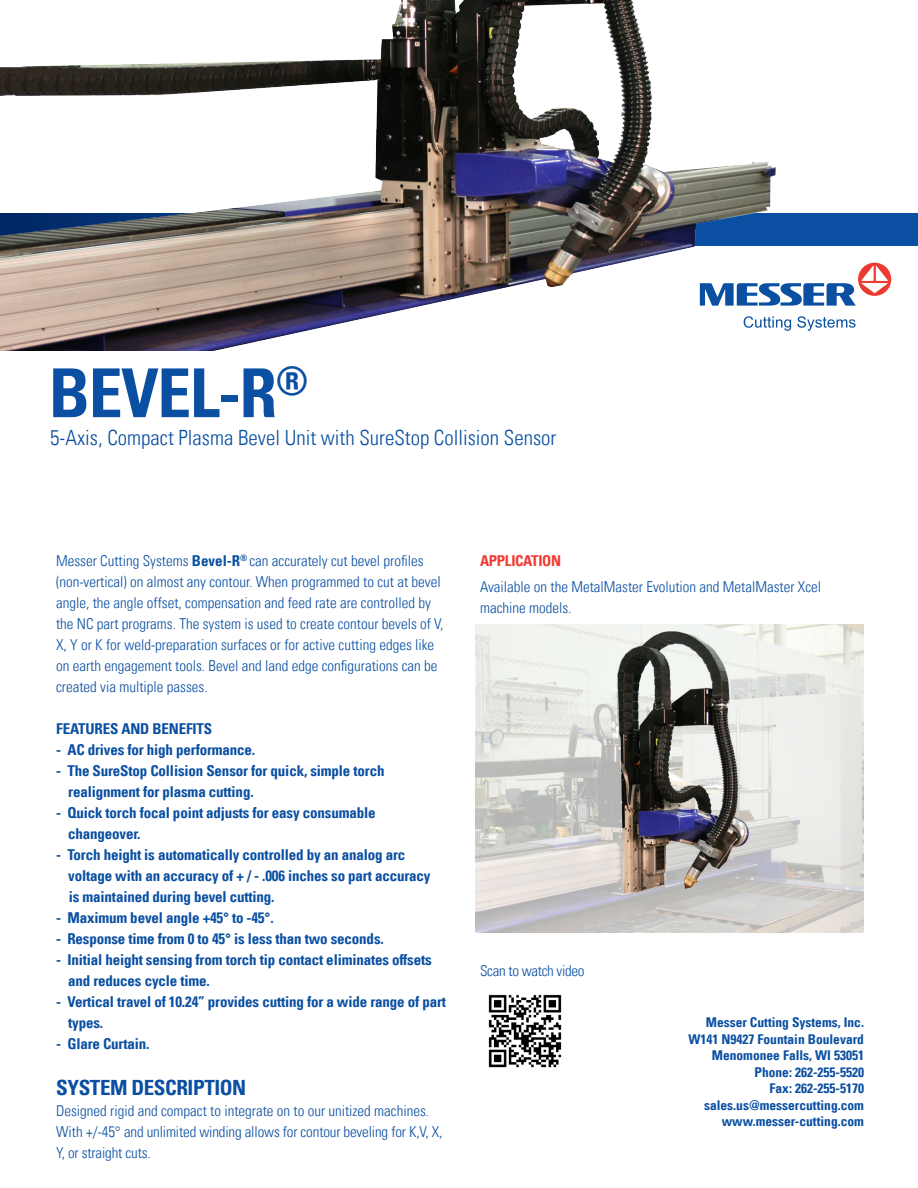
<style>
.page{position:relative;width:918px;height:1188px;background:#fff}
.page>*{position:absolute;margin:0;border:0;box-sizing:border-box;transform-origin:0 0}
.t1{font:67.5px "Univers Com 67 Bold Cond";letter-spacing:-.02em;color:#0a4fa2}
.t2{font:21px "Univers Com 47 Light Cond";color:#0a4fa2}
.t3{font:21px "Univers Com 67 Bold Cond";letter-spacing:-.02em;color:#0a4fa2}
.Body{font:15px/21px "Univers Com 67 Bold Cond";letter-spacing:-.01em;color:#0a4fa2}
.Body-2{font:15px/21px "Univers Com 47 Light Cond";color:#0a4fa2}
.Subhead{font:15px/21px "Univers Com 47 Light Cond";color:#0a4fa2}
.Body-3{font:15px "Univers Com 47 Light Cond";letter-spacing:-.02em;color:#0a4fa2}
.Subhead-2{font:15px "Univers Com 67 Bold Cond";letter-spacing:-.02em;color:#ee3b32}
.t4{font:13.5px "Univers Com 67 Bold Cond";color:#0a4fa2}
.s1{font-family:"Univers Com 67 Bold Cond"}
</style>
<div class="page">
<img style="left:0;top:0;width:904px;height:351px">
<img style="left:475px;top:624px;width:389px;height:309px">
<img style="left:488px;top:994px;width:74px;height:74px">
<p class="t1" style="left:49px;top:352px;width:261px">BEVEL-R<sup>®</sup></p>
<p class="t2" style="left:50px;top:425px;width:508px">5-Axis, Compact Plasma Bevel Unit with SureStop Collision Sensor</p>
<p class="Body-2" style="left:56px;top:550px;width:389px">Messer Cutting Systems <span class="s1">Bevel-R</span><sup>®</sup> can accurately cut bevel profiles (non-vertical) on almost any contour. When programmed to cut at bevel angle, the angle offset, compensation and feed rate are controlled by the NC part programs. The system is used to create contour bevels of V, X, Y or K for weld-preparation surfaces or for active cutting edges like on earth engagement tools. Bevel and land edge configurations can be created via multiple passes.</p>
<p class="Body" style="left:56px;top:718px;width:158px">FEATURES AND BENEFITS</p>
<p class="Body" style="left:56px;top:739px;width:201px">- AC drives for high performance.</p>
<p class="Body" style="left:68px;top:760px;width:318px;text-indent:-12px">- The SureStop Collision Sensor for quick, simple torch realignment for plasma cutting.</p>
<p class="Body" style="left:68px;top:802px;width:309px;text-indent:-12px">- Quick torch focal point adjusts for easy consumable changeover.</p>
<p class="Body" style="left:68px;top:844px;width:364px;text-indent:-12px">- Torch height is automatically controlled by an analog arc voltage with an accuracy of + / - .006 inches so part accuracy</p>
<p class="Body" style="left:69px;top:886px;width:207px">is maintained during bevel cutting.</p>
<p class="Body" style="left:56px;top:907px;width:219px">- Maximum bevel angle +45° to -45°.</p>
<p class="Body" style="left:56px;top:928px;width:329px">- Response time from 0 to 45° is less than two seconds.</p>
<p class="Body" style="left:68px;top:949px;width:365px;text-indent:-12px">- Initial height sensing from torch tip contact eliminates offsets and reduces cycle time.</p>
<p class="Body" style="left:68px;top:991px;width:379px;text-indent:-12px">- Vertical travel of 10.24” provides cutting for a wide range of part types.</p>
<p class="Body" style="left:56px;top:1033px;width:95px">- Glare Curtain.</p>
<p class="t3" style="left:56px;top:1075px;width:192px">SYSTEM DESCRIPTION</p>
<p class="Subhead" style="left:56px;top:1100px;width:388px">Designed rigid and compact to integrate on to our unitized machines.<br>With +/-45° and unlimited winding allows for contour beveling for K,V, X,<br>Y, or straight cuts.</p>
<p class="Subhead-2" style="left:480px;top:551px;width:83px">APPLICATION</p>
<p class="Subhead" style="left:480px;top:577px;width:343px">Available on the MetalMaster Evolution and MetalMaster Xcel machine models.</p>
<p class="Body-3" style="left:480px;top:961px;width:106px">Scan to watch video</p>
<p class="t4" style="left:706px;top:1014px;width:160px">Messer Cutting Systems, Inc.</p>
<p class="t4" style="left:689px;top:1031px;width:177px">W141 N9427 Fountain Boulevard</p>
<p class="t4" style="left:712px;top:1047px;width:154px">Menomonee Falls, WI 53051</p>
<p class="t4" style="left:755px;top:1064px;width:111px">Phone: 262-255-5520</p>
<p class="t4" style="left:770px;top:1080px;width:96px">Fax: 262-255-5170</p>
<p class="t4" style="left:704px;top:1097px;width:161px">sales.us@messercutting.com</p>
<p class="t4" style="left:722px;top:1113px;width:144px">www.messer-cutting.com</p>
</div>
